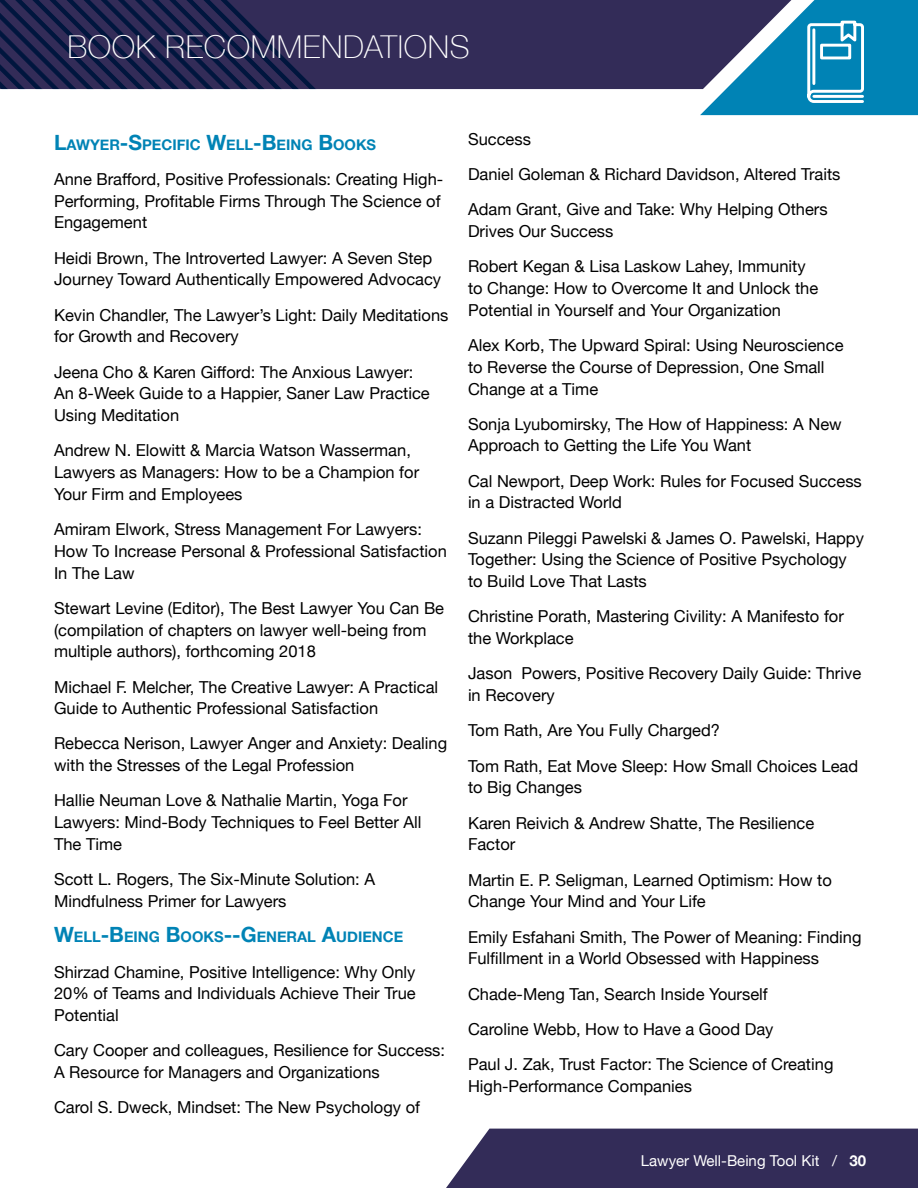
<style>
.page{position:relative;width:918px;height:1188px;background:#fff}
.page>*{position:absolute;margin:0;border:0;box-sizing:border-box;transform-origin:0 0}
.t1{font:100 31.5px "Helvetica Neue";letter-spacing:.02em;color:#fff}
.t2{font:16.5px/21.8px "Helvetica Neue";color:#000}
.t3{font:15px "Helvetica Neue";color:#fff}
.t4{font:700 14.7px "Helvetica Neue";color:#0083b5}
.s1{font-size:21px}
.s2{font-weight:700}
</style>
<div class="page">
<div style="left:446px;top:1129px;width:472px;height:59px;background:#332c58"></div>
<div style="left:507px;top:0;width:193px;height:89px;background:#332c58"></div>
<svg style="left:0;top:0;width:507px;height:89px;background:#282752"></svg>
<svg style="left:700px;top:0;width:218px;height:115px;background:#3087b0"></svg>
<h1 class="t1" style="left:68px;top:23px;width:404px">BOOK RECOMMENDATIONS</h1>
<p class="t4" style="left:54px;top:133px;width:323px"><span class="s1">L</span>AWYER<span class="s1">-S</span>PECIFIC <span class="s1">W</span>ELL<span class="s1">-B</span>EING <span class="s1">B</span>OOKS</p>
<p class="t2" style="left:54px;top:169px;width:391px">Anne Brafford, Positive Professionals: Creating High-<br>Performing, Profitable Firms Through The Science of<br>Engagement</p>
<p class="t2" style="left:54px;top:248px;width:389px">Heidi Brown, The Introverted Lawyer: A Seven Step<br>Journey Toward Authentically Empowered Advocacy</p>
<p class="t2" style="left:54px;top:305px;width:396px">Kevin Chandler, The Lawyer’s Light: Daily Meditations for Growth and Recovery</p>
<p class="t2" style="left:54px;top:362px;width:377px">Jeena Cho &amp; Karen Gifford: The Anxious Lawyer:<br>An 8-Week Guide to a Happier, Saner Law Practice<br>Using Meditation</p>
<p class="t2" style="left:54px;top:440px;width:367px">Andrew N. Elowitt &amp; Marcia Watson Wasserman,<br>Lawyers as Managers: How to be a Champion for<br>Your Firm and Employees</p>
<p class="t2" style="left:54px;top:519px;width:394px">Amiram Elwork, Stress Management For Lawyers:<br>How To Increase Personal &amp; Professional Satisfaction<br>In The Law</p>
<p class="t2" style="left:54px;top:598px;width:392px">Stewart Levine (Editor), The Best Lawyer You Can Be (compilation of chapters on lawyer well-being from multiple authors), forthcoming 2018</p>
<p class="t2" style="left:54px;top:677px;width:386px">Michael F. Melcher, The Creative Lawyer: A Practical<br>Guide to Authentic Professional Satisfaction</p>
<p class="t2" style="left:54px;top:734px;width:395px">Rebecca Nerison, Lawyer Anger and Anxiety: Dealing with the Stresses of the Legal Profession</p>
<p class="t2" style="left:54px;top:791px;width:369px">Hallie Neuman Love &amp; Nathalie Martin, Yoga For<br>Lawyers: Mind-Body Techniques to Feel Better All<br>The Time</p>
<p class="t2" style="left:54px;top:869px;width:323px">Scott L. Rogers, The Six-Minute Solution: A<br>Mindfulness Primer for Lawyers</p>
<p class="t4" style="left:54px;top:926px;width:351px"><span class="s1">W</span>ELL<span class="s1">-B</span>EING <span class="s1">B</span>OOKS<span class="s1">--G</span>ENERAL <span class="s1">A</span>UDIENCE</p>
<p class="t2" style="left:54px;top:962px;width:363px;text-align:justify">Shirzad Chamine, Positive Intelligence: Why Only 20% of Teams and Individuals Achieve Their True Potential</p>
<p class="t2" style="left:54px;top:1041px;width:393px">Cary Cooper and colleagues, Resilience for Success:<br>A Resource for Managers and Organizations</p>
<p class="t2" style="left:54px;top:1098px;width:368px">Carol S. Dweck, Mindset: The New Psychology of</p>
<p class="t2" style="left:468px;top:122px;width:374px;line-height:35.2px">Success<br>Daniel Goleman &amp; Richard Davidson, Altered Traits<br>Adam Grant, Give and Take: Why Helping Others</p>
<p class="t2" style="left:468px;top:214px;width:339px;line-height:35.2px">Drives Our Success<br>Robert Kegan &amp; Lisa Laskow Lahey, Immunity</p>
<p class="t2" style="left:468px;top:278px;width:352px">to Change: How to Overcome It and Unlock the<br>Potential in Yourself and Your Organization</p>
<p class="t2" style="left:468px;top:335px;width:377px">Alex Korb, The Upward Spiral: Using Neuroscience to Reverse the Course of Depression, One Small<br>Change at a Time</p>
<p class="t2" style="left:468px;top:414px;width:375px">Sonja Lyubomirsky, The How of Happiness: A New<br>Approach to Getting the Life You Want</p>
<p class="t2" style="left:468px;top:471px;width:395px">Cal Newport, Deep Work: Rules for Focused Success in a Distracted World</p>
<p class="t2" style="left:468px;top:528px;width:398px">Suzann Pileggi Pawelski &amp; James O. Pawelski, Happy<br>Together: Using the Science of Positive Psychology to Build Love That Lasts</p>
<p class="t2" style="left:468px;top:607px;width:377px">Christine Porath, Mastering Civility: A Manifesto for the Workplace</p>
<p class="t2" style="left:468px;top:664px;width:395px">Jason Powers, Positive Recovery Daily Guide: Thrive in Recovery</p>
<p class="t2" style="left:468px;top:714px;width:392px;line-height:35.2px">Tom Rath, Are You Fully Charged?<br>Tom Rath, Eat Move Sleep: How Small Choices Lead</p>
<p class="t2" style="left:468px;top:771px;width:348px;line-height:35.2px">to Big Changes<br>Karen Reivich &amp; Andrew Shatte, The Resilience</p>
<p class="t2" style="left:468px;top:828px;width:365px;line-height:35.2px">Factor<br>Martin E. P. Seligman, Learned Optimism: How to</p>
<p class="t2" style="left:468px;top:885px;width:395px;line-height:35.2px">Change Your Mind and Your Life<br>Emily Esfahani Smith, The Power of Meaning: Finding</p>
<p class="t2" style="left:468px;top:942px;width:367px;line-height:35.2px">Fulfillment in a World Obsessed with Happiness Chade-Meng Tan, Search Inside Yourself<br>Caroline Webb, How to Have a Good Day<br>Paul J. Zak, Trust Factor: The Science of Creating</p>
<p class="t2" style="left:468px;top:1076px;width:226px">High-Performance Companies</p>
<p class="t3" style="left:641px;top:1150px;width:227px">Lawyer Well-Being Tool Kit / <span class="s2">30</span></p>
</div>
